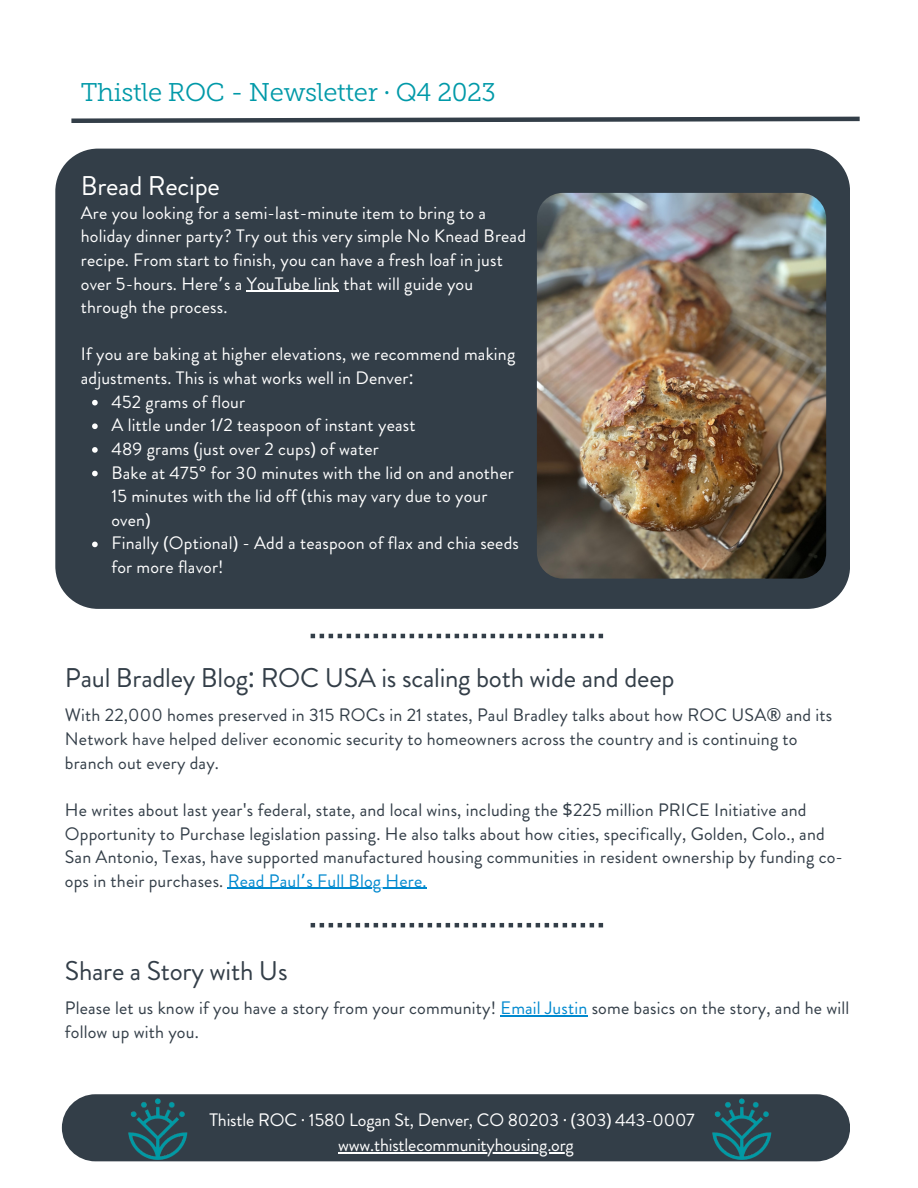
<style>
.page{position:relative;width:918px;height:1188px;background:#fff}
.page>*{position:absolute;margin:0;border:0;box-sizing:border-box;transform-origin:0 0}
.t1{font:27px "Hv D Trial Brandon Grotesque";letter-spacing:-.01em;color:#333e48}
.t2{font:27px "Hv D Trial Brandon Grotesque";letter-spacing:-.01em;color:#fff}
.t3{font:25.5px "Museo Slab 300";letter-spacing:-.01em;color:#0099a8}
.t4{font:18px/23.7px "Hv D Trial Brandon Grotesque";letter-spacing:.01em;color:#333e48}
.t5{font:18px/23.7px "Hv D Trial Brandon Grotesque";letter-spacing:.01em;color:#fff}
.t6{font:18px "Hv D Trial Brandon Grotesque";letter-spacing:-.01em;color:#fff}
.s1{font-family:"Liberation Serif"}
.s2{font-family:"Noto Sans Gurmukhi"}
.s3{font-family:"Noto Sans"}
.s4{color:#0089cf}
.s5{font-family:"Noto Sans Gurmukhi";color:#0089cf}
</style>
<div class="page">
<svg style="left:71px;top:116px;width:789px;height:7px"></svg>
<div style="left:55px;top:149px;width:795px;height:460px;background:#333e48"></div>
<img style="left:537px;top:193px;width:289px;height:386px;border-radius:26px">
<svg style="left:92px;top:400px;width:6px;height:5px"></svg>
<svg style="left:92px;top:423px;width:6px;height:6px"></svg>
<svg style="left:92px;top:447px;width:6px;height:6px"></svg>
<svg style="left:92px;top:471px;width:6px;height:5px"></svg>
<svg style="left:92px;top:542px;width:6px;height:5px"></svg>
<hr style="left:247px;top:291px;width:92px;height:1px;background:#fff">
<hr style="left:501px;top:1016px;width:87px;height:1px;background:#0089cf">
<hr style="left:228px;top:888px;width:199px;height:1px;background:#0089cf">
<svg style="left:311px;top:634px;width:292px;height:4px"></svg>
<svg style="left:311px;top:923px;width:292px;height:4px"></svg>
<div style="left:62px;top:1094px;width:788px;height:67px;background:#333e48;border-radius:34px"></div>
<hr style="left:338px;top:1152px;width:236px;height:1px;background:#fff">
<img style="left:712px;top:1098px;width:60px;height:62px">
<img style="left:128px;top:1098px;width:60px;height:62px">
<p class="t3" style="left:81px;top:82px;width:417px">Thistle ROC - Newsletter <span class="s1">∙</span> Q4 2023</p>
<p class="t2" style="left:81px;top:166px;width:141px">Bread Recipe</p>
<p class="t5" style="left:81px;top:201px;width:447px">Are you looking for a semi-last-minute item to bring to a holiday dinner party? Try out this very simple No Knead Bread recipe. From start to finish, you can have a fresh loaf in just over 5-hours. Here<span class="s2">’</span>s a YouTube link that will guide you through the process.</p>
<p class="t5" style="left:81px;top:343px;width:436px">If you are baking at higher elevations, we recommend making adjustments. This is what works well in Denver<span class="s3">:</span></p>
<p class="t5" style="left:111px;top:390px;width:135px">452 grams of flour</p>
<p class="t5" style="left:111px;top:413px;width:306px">A little under 1<span class="s3">/</span>2 teaspoon of instant yeast</p>
<p class="t5" style="left:111px;top:437px;width:269px">489 grams <span class="s3">(</span>just over 2 cups<span class="s3">)</span> of water</p>
<p class="t5" style="left:111px;top:461px;width:404px">Bake at 475<span class="s3">°</span> for 30 minutes with the lid on and another<br>15 minutes with the lid off <span class="s3">(</span>this may vary due to your oven<span class="s3">)</span></p>
<p class="t5" style="left:111px;top:532px;width:409px">Finally <span class="s3">(</span>Optional<span class="s3">)</span> - Add a teaspoon of flax and chia seeds for more flavor!</p>
<p class="t1" style="left:65px;top:659px;width:611px">Paul Bradley Blog<span class="s3">:</span> ROC USA is scaling both wide and deep</p>
<p class="t4" style="left:65px;top:704px;width:769px">With 22,000 homes preserved in 315 ROCs in 21 states, Paul Bradley talks about how ROC USA<span class="s3">®</span> and its<br>Network have helped deliver economic security to homeowners across the country and is continuing to branch out every day.</p>
<p class="t4" style="left:65px;top:798px;width:780px">He writes about last year<span class="s3">'</span>s federal, state, and local wins, including the <span class="s3">$</span>225 million PRICE Initiative and Opportunity to Purchase legislation passing. He also talks about how cities, specifically, Golden, Colo., and San Antonio, Texas, have supported manufactured housing communities in resident ownership by funding co&shy;ops in their purchases. <span class="s4">Read Paul</span><span class="s5">’</span><span class="s4">s Full Blog Here.</span></p>
<p class="t1" style="left:65px;top:952px;width:224px">Share a Story with Us</p>
<p class="t4" style="left:65px;top:997px;width:786px">Please let us know if you have a story from your community! <span class="s4">Email Justin</span> some basics on the story, and he will follow up with you.</p>
<p class="t6" style="left:209px;top:1107px;width:487px">Thistle ROC <span class="s1">∙</span> 1580 Logan St, Denver, CO 80203 <span class="s1">∙</span> <span class="s3">(</span>303<span class="s3">)</span> 443-0007</p>
<p class="t6" style="left:338px;top:1132px;width:237px">www.thistlecommunityhousing.org</p>
</div>
